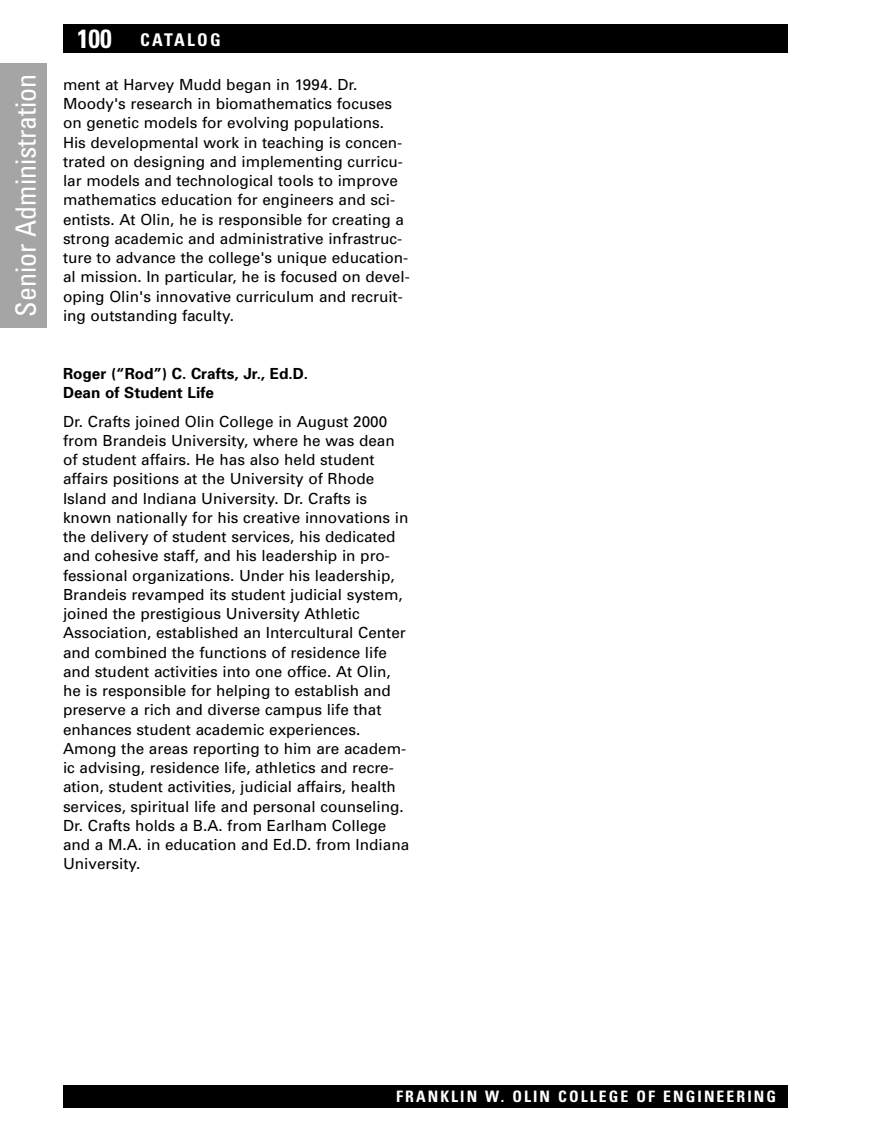
<style>
.page{position:relative;width:882px;height:1134px;background:#fff}
.page>*{position:absolute;margin:0;border:0;box-sizing:border-box;transform-origin:0 0}
.t1{font:condensed 28px "Univers";color:#fff}
.t2{font:700 condensed 17.5px "Univers";letter-spacing:.135em;color:#fff}
.t3{font:700 condensed 15.75px "Univers";letter-spacing:.135em;color:#fff}
.t4{font:15.4px/19.2px "Univers";color:#000}
.t5{font:700 15.4px/19.2px "Univers";color:#000}
.s1{font-size:26.25px}
</style>
<div class="page">
<div style="left:63px;top:24px;width:725px;height:29px;background:#000"></div>
<div style="left:63px;top:1085px;width:725px;height:23px;background:#000"></div>
<div style="left:0;top:63px;width:47px;height:264px;background:#a5a5a5"></div>
<h1 class="t1" style="left:16px;top:317px;width:245px;rotate:-90deg">Senior Administration</h1>
<p class="t2" style="left:77px;top:34px;width:145px"><span class="s1">100</span> CATALOG</p>
<p class="t4" style="left:63px;top:76px;width:348px">ment at Harvey Mudd began in 1994. Dr.<br>Moody's research in biomathematics focuses on genetic models for evolving populations.<br>His developmental work in teaching is concen&shy;trated on designing and implementing curricu&shy;lar models and technological tools to improve mathematics education for engineers and sci&shy;entists. At Olin, he is responsible for creating a strong academic and administrative infrastruc&shy;ture to advance the college's unique education&shy;al mission. In particular, he is focused on devel&shy;oping Olin's innovative curriculum and recruit&shy;ing outstanding faculty.</p>
<p class="t5" style="left:63px;top:365px;width:247px">Roger (“Rod”) C. Crafts, Jr., Ed.D.<br>Dean of Student Life</p>
<p class="t4" style="left:63px;top:413px;width:348px">Dr. Crafts joined Olin College in August 2000 from Brandeis University, where he was dean of student affairs. He has also held student affairs positions at the University of Rhode Island and Indiana University. Dr. Crafts is known nationally for his creative innovations in the delivery of student services, his dedicated and cohesive staff, and his leadership in pro&shy;fessional organizations. Under his leadership, Brandeis revamped its student judicial system, joined the prestigious University Athletic Association, established an Intercultural Center and combined the functions of residence life and student activities into one office. At Olin, he is responsible for helping to establish and preserve a rich and diverse campus life that enhances student academic experiences.<br>Among the areas reporting to him are academ&shy;ic advising, residence life, athletics and recre&shy;ation, student activities, judicial affairs, health services, spiritual life and personal counseling.<br>Dr. Crafts holds a B.A. from Earlham College and a M.A. in education and Ed.D. from Indiana University.</p>
<p class="t3" style="left:396px;top:1091px;width:382px">FRANKLIN W. OLIN COLLEGE OF ENGINEERING</p>
</div>
